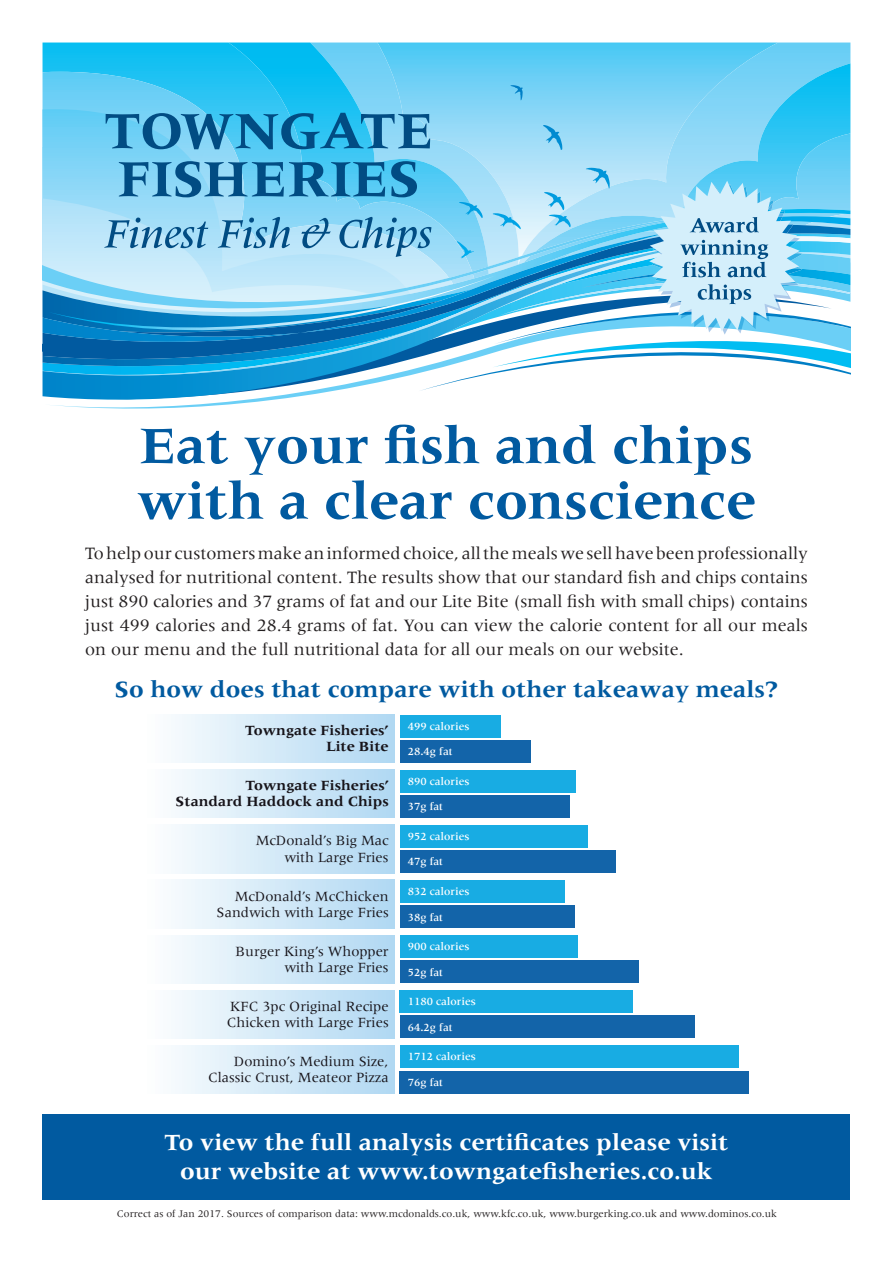
<style>
.page{position:relative;width:893px;height:1263px;background:#fff}
.page>*{position:absolute;margin:0;border:0;box-sizing:border-box;transform-origin:0 0}
.t1{font:700 54px/55.5px "Meridien";color:#015aa0}
.t2{font:700 24px/28.8px "Meridien";color:#fff;text-align:center}
.t3{font:700 24px "Meridien";color:#015aa0}
.t4{font:18px/24px "Meridien";color:#231f20;text-align:justify}
.t5{font:14.55px/16.2px "Meridien";color:#17141a;text-align:right}
.t6{font:700 14.55px/16.2px "Meridien";color:#17141a;text-align:right}
.t7{font:500 11.4px "Meridien";color:#fff}
.t8{font:10.5px "Meridien";color:#231f20}
</style>
<div class="page">
<svg style="left:43px;top:43px;width:807px;height:29px;background:#3fc7f3"></svg>
<svg style="left:43px;top:72px;width:807px;height:37px;background:#58ccf4"></svg>
<svg style="left:43px;top:109px;width:807px;height:72px;background:#81d5f6"></svg>
<svg style="left:510px;top:85px;width:52px;height:65px;background:#85d3f4"></svg>
<svg style="left:104px;top:113px;width:327px;height:68px;background:#46a6d1"></svg>
<svg style="left:51px;top:400px;width:220px;height:9px"></svg>
<svg style="left:43px;top:391px;width:289px;height:9px"></svg>
<svg style="left:43px;top:181px;width:807px;height:210px;background:#84c8e8"></svg>
<div style="left:43px;top:1114px;width:807px;height:85px;background:#015aa0"></div>
<div style="left:400px;top:770px;width:175px;height:23px;background:#18ace3"></div>
<div style="left:400px;top:795px;width:170px;height:23px;background:#1364a9"></div>
<div style="left:400px;top:715px;width:100px;height:23px;background:#18ace3"></div>
<div style="left:144px;top:715px;width:250px;height:48px;background:linear-gradient(to right,#fefefe,#b0d8f2)"></div>
<div style="left:144px;top:770px;width:250px;height:48px;background:linear-gradient(to right,#fefefe,#b0d8f2)"></div>
<div style="left:144px;top:825px;width:250px;height:48px;background:linear-gradient(to right,#fefefe,#b0d8f2)"></div>
<div style="left:144px;top:880px;width:250px;height:48px;background:linear-gradient(to right,#fefefe,#b0d8f2)"></div>
<div style="left:144px;top:935px;width:250px;height:48px;background:linear-gradient(to right,#fefefe,#b0d8f2)"></div>
<div style="left:144px;top:990px;width:250px;height:48px;background:linear-gradient(to right,#fefefe,#b0d8f2)"></div>
<div style="left:144px;top:1045px;width:250px;height:48px;background:linear-gradient(to right,#fefefe,#b0d8f2)"></div>
<div style="left:400px;top:740px;width:130px;height:23px;background:#1364a9"></div>
<div style="left:400px;top:825px;width:188px;height:23px;background:#18ace3"></div>
<div style="left:400px;top:850px;width:216px;height:23px;background:#1364a9"></div>
<div style="left:400px;top:880px;width:164px;height:23px;background:#18ace3"></div>
<div style="left:400px;top:905px;width:174px;height:23px;background:#1364a9"></div>
<div style="left:400px;top:935px;width:178px;height:23px;background:#18ace3"></div>
<div style="left:400px;top:960px;width:239px;height:23px;background:#1364a9"></div>
<div style="left:400px;top:990px;width:233px;height:23px;background:#18ace3"></div>
<div style="left:400px;top:1015px;width:295px;height:23px;background:#1364a9"></div>
<div style="left:400px;top:1045px;width:338px;height:23px;background:#18ace3"></div>
<div style="left:400px;top:1070px;width:349px;height:23px;background:#1364a9"></div>
<h1 class="t1" style="left:137px;top:417px;width:620px">Eat your fish and chips with a clear conscience</h1>
<p class="t4" style="left:85px;top:542px;width:724px">To help our customers make an informed choice, all the meals we sell have been professionally analysed for nutritional content. The results show that our standard fish and chips contains just 890 calories and 37 grams of fat and our Lite Bite (small fish with small chips) contains just 499 calories and 28.4 grams of fat. You can view the calorie content for all our meals on our menu and the full nutritional data for all our meals on our website.</p>
<h2 class="t3" style="left:114px;top:675px;width:666px">So how does that compare with other takeaway meals?</h2>
<p class="t6" style="left:245px;top:722px;width:145px">Towngate Fisheries’<br>Lite Bite</p>
<p class="t6" style="left:176px;top:777px;width:215px">Towngate Fisheries’<br>Standard Haddock and Chips</p>
<p class="t5" style="left:256px;top:832px;width:134px">McDonald’s Big Mac with Large Fries</p>
<p class="t5" style="left:217px;top:888px;width:174px">McDonald’s McChicken<br>Sandwich with Large Fries</p>
<p class="t5" style="left:235px;top:943px;width:155px">Burger King’s Whopper with Large Fries</p>
<p class="t5" style="left:227px;top:998px;width:163px;text-align:left">KFC 3pc Original Recipe<br>Chicken with Large Fries</p>
<p class="t5" style="left:208px;top:1053px;width:182px">Domino’s Medium Size,<br>Classic Crust, Meateor Pizza</p>
<p class="t7" style="left:408px;top:720px;width:63px">499 calories</p>
<p class="t7" style="left:408px;top:745px;width:46px">28.4g fat</p>
<p class="t7" style="left:408px;top:775px;width:63px">890 calories</p>
<p class="t7" style="left:408px;top:800px;width:37px">37g fat</p>
<p class="t7" style="left:408px;top:830px;width:63px">952 calories</p>
<p class="t7" style="left:408px;top:855px;width:37px">47g fat</p>
<p class="t7" style="left:408px;top:885px;width:63px">832 calories</p>
<p class="t7" style="left:408px;top:911px;width:37px">38g fat</p>
<p class="t7" style="left:408px;top:940px;width:63px">900 calories</p>
<p class="t7" style="left:408px;top:966px;width:37px">52g fat</p>
<p class="t7" style="left:408px;top:995px;width:70px">1180 calories</p>
<p class="t7" style="left:408px;top:1021px;width:46px">64.2g fat</p>
<p class="t7" style="left:408px;top:1050px;width:70px">1712 calories</p>
<p class="t7" style="left:408px;top:1076px;width:37px">76g fat</p>
<h2 class="t2" style="left:165px;top:1128px;width:565px">To view the full analysis certificates please visit our website at www.towngatefisheries.co.uk</h2>
<p class="t8" style="left:117px;top:1208px;width:662px">Correct as of Jan 2017. Sources of comparison data: www.mcdonalds.co.uk, www.kfc.co.uk, www.burgerking.co.uk and www.dominos.co.uk</p>
</div>
